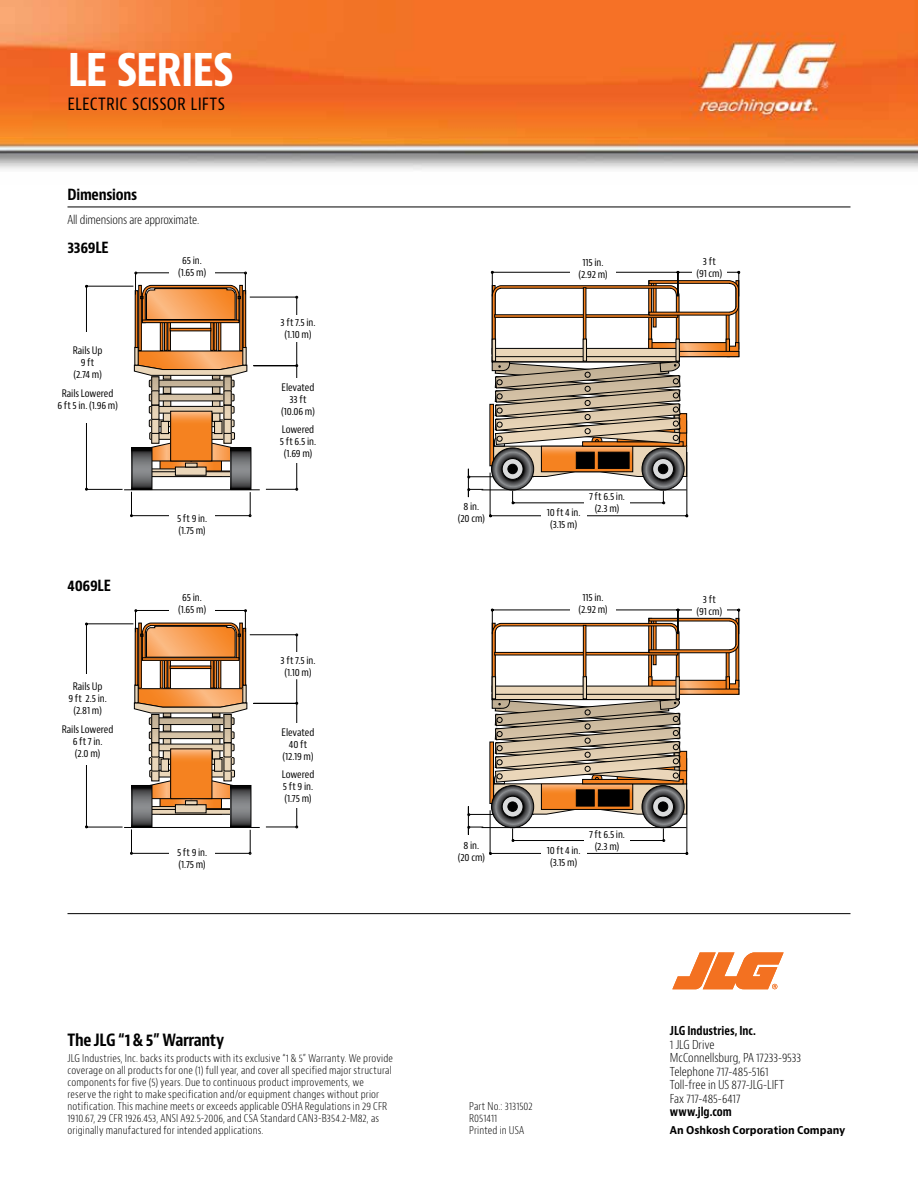
<style>
.page{position:relative;width:918px;height:1188px;background:#fff}
.page>*{position:absolute;margin:0;border:0;box-sizing:border-box;transform-origin:0 0}
.t1{font:700 condensed 48px "Bernino Sans";letter-spacing:-.035em;color:#fff}
.t2{font:condensed 18px "Bernino Sans";letter-spacing:.01em;color:#000}
.t3{font:700 condensed 16.5px "Bernino Sans";letter-spacing:-.025em;color:#000}
.t4{font:700 condensed 15px "Bernino Sans";letter-spacing:-.015em;color:#000}
.t5{font:300 condensed 12px/13.5px "Bernino Sans";letter-spacing:-.01em;color:#000}
.t6{font:700 condensed 12px "Bernino Sans";color:#000;scale:.95 1}
.t7{font:300 condensed 10.5px/12px "Bernino Sans";letter-spacing:.015em;color:#000}
.t8{font:700 10.5px "Bernino Sans";color:#000;scale:.95 1}
.t9{font:condensed 10.2px/12px "Bernino Sans";letter-spacing:-.01em;color:#000;text-align:center}
</style>
<div class="page">
<hr style="left:68px;top:913px;width:783px;height:1px;background:#000">
<svg style="left:672px;top:952px;width:112px;height:37px"></svg>
<img style="left:0;top:0;width:918px;height:170px">
<svg style="left:85px;top:271px;width:214px;height:247px"></svg>
<svg style="left:85px;top:609px;width:214px;height:246px"></svg>
<svg style="left:467px;top:271px;width:273px;height:247px"></svg>
<div style="left:658px;top:464px;width:10px;height:10px;background:#000;border-radius:50%"></div>
<div style="left:658px;top:464px;width:10px;height:10px;border:1px solid #000;border-radius:50%"></div>
<svg style="left:467px;top:608px;width:273px;height:247px"></svg>
<div style="left:658px;top:802px;width:10px;height:9px;background:#000;border-radius:50%"></div>
<div style="left:658px;top:802px;width:10px;height:10px;border:1px solid #000;border-radius:50%"></div>
<hr style="left:68px;top:207px;width:782px;height:1px;background:#000">
<div style="left:266px;top:723px;width:64px;height:84px;background:#fff"></div>
<div style="left:268px;top:378px;width:60px;height:85px;background:#fff"></div>
<div style="left:268px;top:315px;width:60px;height:26px;background:#fff"></div>
<div style="left:170px;top:251px;width:45px;height:30px;background:#fff"></div>
<div style="left:170px;top:589px;width:45px;height:29px;background:#fff"></div>
<div style="left:170px;top:509px;width:45px;height:30px;background:#fff"></div>
<div style="left:541px;top:505px;width:45px;height:26px;background:#fff"></div>
<div style="left:541px;top:843px;width:45px;height:27px;background:#fff"></div>
<div style="left:454px;top:500px;width:35px;height:26px;background:#fff"></div>
<div style="left:454px;top:838px;width:35px;height:26px;background:#fff"></div>
<div style="left:584px;top:491px;width:46px;height:22px;background:#fff"></div>
<div style="left:584px;top:829px;width:46px;height:22px;background:#fff"></div>
<div style="left:170px;top:843px;width:45px;height:30px;background:#fff"></div>
<div style="left:571px;top:256px;width:45px;height:25px;background:#fff"></div>
<div style="left:571px;top:589px;width:45px;height:29px;background:#fff"></div>
<div style="left:692px;top:256px;width:35px;height:23px;background:#fff"></div>
<div style="left:692px;top:593px;width:35px;height:24px;background:#fff"></div>
<div style="left:57px;top:333px;width:61px;height:90px;background:#fff"></div>
<div style="left:57px;top:674px;width:61px;height:91px;background:#fff"></div>
<div style="left:268px;top:653px;width:60px;height:26px;background:#fff"></div>
<h1 class="t1" style="left:68px;top:39px;width:168px">LE SERIES</h1>
<h2 class="t2" style="left:68px;top:93px;width:159px">ELECTRIC SCISSOR LIFTS</h2>
<h3 class="t4" style="left:68px;top:186px;width:71px">Dimensions</h3>
<p class="t5" style="left:68px;top:213px;width:133px">All dimensions are approximate.</p>
<h3 class="t4" style="left:68px;top:238px;width:43px">3369LE</h3>
<p class="t9" style="left:73px;top:345px;width:31px">Rails Up<br>9 ft (2.74 m)</p>
<p class="t9" style="left:57px;top:388px;width:62px">Rails Lowered<br>6 ft 5 in. (1.96 m)</p>
<h3 class="t4" style="left:68px;top:576px;width:45px">4069LE</h3>
<p class="t9" style="left:69px;top:681px;width:40px">Rails Up<br>9 ft 2.5 in. (2.81 m)</p>
<p class="t9" style="left:62px;top:723px;width:53px">Rails Lowered<br>6 ft 7 in.<br>(2.0 m)</p>
<p class="t9" style="left:178px;top:254px;width:30px">65 in. (1.65 m)</p>
<p class="t9" style="left:281px;top:317px;width:36px">3 ft 7.5 in. (1.10 m)</p>
<p class="t9" style="left:281px;top:381px;width:35px">Elevated<br>33 ft (10.06 m)</p>
<p class="t9" style="left:280px;top:424px;width:38px">Lowered<br>5 ft 6.5 in. (1.69 m)</p>
<p class="t9" style="left:578px;top:257px;width:31px">115 in. (2.92 m)</p>
<p class="t9" style="left:458px;top:501px;width:29px">8 in. (20 cm)</p>
<p class="t9" style="left:177px;top:512px;width:32px;text-align:left">5 ft 9 in. (1.75 m)</p>
<p class="t9" style="left:547px;top:507px;width:35px">10 ft 4 in. (3.15 m)</p>
<p class="t9" style="left:589px;top:490px;width:37px">7 ft 6.5 in. (2.3 m)</p>
<p class="t9" style="left:178px;top:592px;width:30px">65 in. (1.65 m)</p>
<p class="t9" style="left:177px;top:846px;width:32px;text-align:left">5 ft 9 in. (1.75 m)</p>
<p class="t9" style="left:281px;top:654px;width:36px">3 ft 7.5 in. (1.10 m)</p>
<p class="t9" style="left:282px;top:726px;width:34px">Elevated<br>40 ft (12.19 m)</p>
<p class="t9" style="left:282px;top:769px;width:34px;text-align:justify">Lowered 5 ft 9 in. (1.75 m)</p>
<p class="t9" style="left:578px;top:592px;width:31px">115 in. (2.92 m)</p>
<p class="t9" style="left:458px;top:839px;width:29px">8 in. (20 cm)</p>
<p class="t9" style="left:547px;top:845px;width:35px">10 ft 4 in. (3.15 m)</p>
<p class="t9" style="left:589px;top:828px;width:37px">7 ft 6.5 in. (2.3 m)</p>
<p class="t9" style="left:697px;top:256px;width:27px">3 ft (91 cm)</p>
<p class="t9" style="left:697px;top:593px;width:27px">3 ft (91 cm)</p>
<h3 class="t3" style="left:68px;top:1029px;width:158px">The JLG “1 &amp; 5” Warranty</h3>
<p class="t7" style="left:68px;top:1052px;width:327px">JLG Industries, Inc. backs its products with its exclusive “1 &amp; 5” Warranty. We provide coverage on all products for one (1) full year, and cover all specified major structural components for five (5) years. Due to continuous product improvements, we reserve the right to make specification and/or equipment changes without prior notification. This machine meets or exceeds applicable OSHA Regulations in 29 CFR 1910.67, 29 CFR 1926.453, ANSI A92.5-2006, and CSA Standard CAN3-B354.2-M82, as originally manufactured for intended applications.</p>
<p class="t7" style="left:469px;top:1100px;width:65px">Part No.: 3131502<br>R051411<br>Printed in USA</p>
<p class="t6" style="left:670px;top:1023px;width:92px">JLG Industries, Inc.</p>
<p class="t5" style="left:670px;top:1038px;width:133px">1 JLG Drive<br>McConnellsburg, PA 17233-9533<br>Telephone 717-485-5161<br>Toll-free in US 877-JLG-LIFT<br>Fax 717-485-6417</p>
<p class="t6" style="left:670px;top:1104px;width:67px">www.jlg.com</p>
<p class="t8" style="left:670px;top:1123px;width:186px">An Oshkosh Corporation Company</p>
</div>
